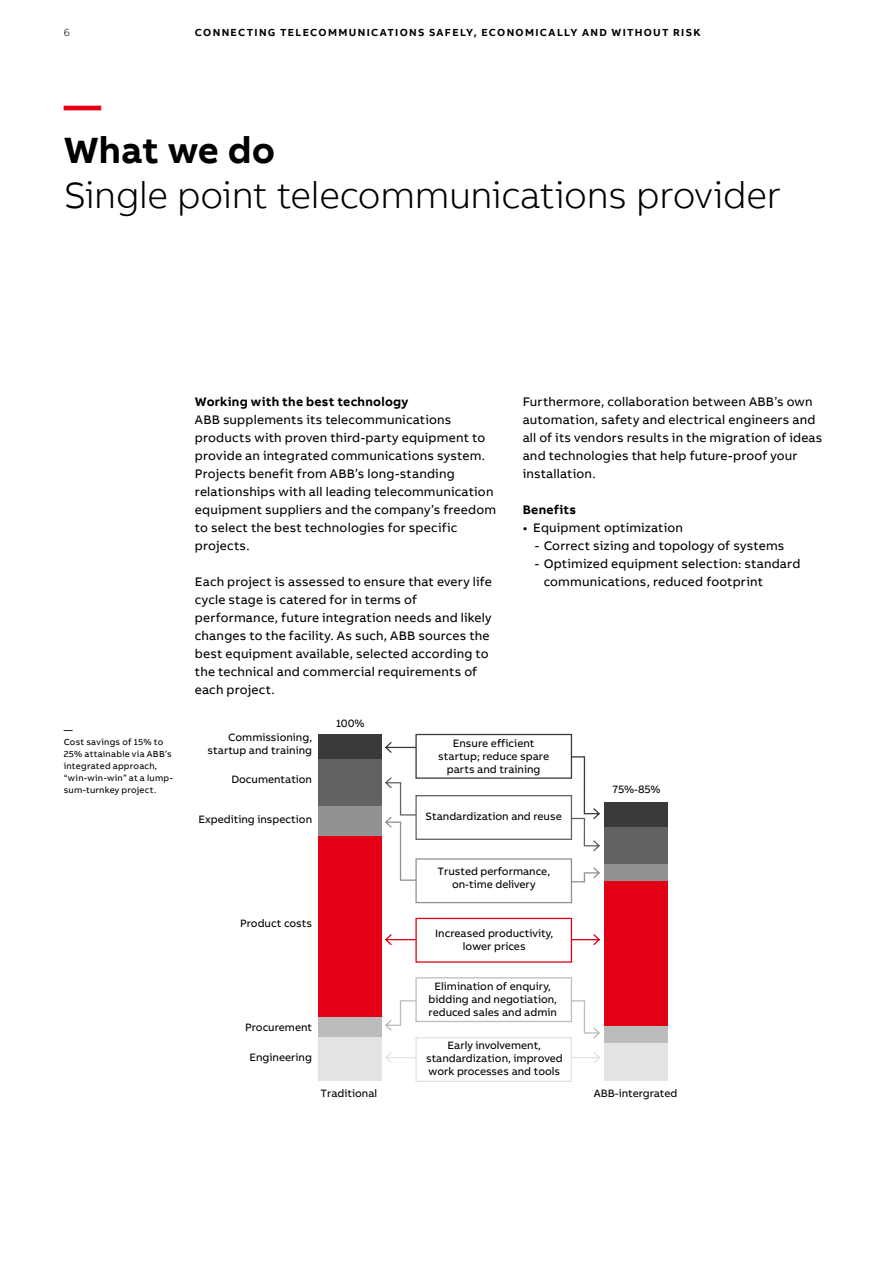
<style>
.page{position:relative;width:893px;height:1263px;background:#fff}
.page>*{position:absolute;margin:0;border:0;box-sizing:border-box;transform-origin:0 0}
.t1{font:300 37.5px "AB Bvoice";letter-spacing:-.01em;color:#000}
.t2{font:700 37.5px "AB Bvoice";color:#000}
.t3{font:700 37.5px "AB Bvoice";color:#e30015}
.t4{font:12.75px/18px "AB Bvoice";letter-spacing:.015em;color:#000}
.t5{font:700 12.75px "AB Bvoice";letter-spacing:.02em;color:#000}
.t6{font:10.95px/12.9px "AB Bvoice";color:#000;text-align:center}
.t7{font:700 10.5px "AB Bvoice";letter-spacing:.125em;color:#000}
.t8{font:300 10.5px "AB Bvoice";color:#000}
.t9{font:9px/12px "AB Bvoice";letter-spacing:.025em;color:#000}
</style>
<div class="page">
<svg style="left:385px;top:742px;width:30px;height:11px"></svg>
<svg style="left:385px;top:1052px;width:30px;height:11px"></svg>
<svg style="left:572px;top:1052px;width:29px;height:11px"></svg>
<svg style="left:385px;top:934px;width:30px;height:11px"></svg>
<svg style="left:572px;top:934px;width:28px;height:11px"></svg>
<svg style="left:385px;top:1000px;width:215px;height:39px"></svg>
<svg style="left:572px;top:866px;width:28px;height:17px"></svg>
<svg style="left:572px;top:755px;width:28px;height:97px"></svg>
<svg style="left:385px;top:777px;width:30px;height:104px"></svg>
<div style="left:415px;top:734px;width:157px;height:45px;background:#fff;border:1px solid #3a3a39"></div>
<div style="left:415px;top:795px;width:157px;height:45px;background:#fff;border:1px solid #626261"></div>
<div style="left:415px;top:918px;width:157px;height:45px;background:#fff;border:1px solid #e30015"></div>
<div style="left:415px;top:977px;width:157px;height:45px;background:#fff;border:1px solid #bbbcbc"></div>
<div style="left:415px;top:1037px;width:157px;height:45px;background:#fff;border:1px solid #e3e3e3"></div>
<div style="left:415px;top:858px;width:157px;height:45px;background:#fff;border:1px solid #919291"></div>
<div style="left:318px;top:1037px;width:64px;height:44px;background:#e3e3e3"></div>
<div style="left:604px;top:1042px;width:64px;height:39px;background:#e3e3e3"></div>
<div style="left:604px;top:1025px;width:64px;height:17px;background:#bbbcbc"></div>
<div style="left:604px;top:881px;width:64px;height:144px;background:#e30015"></div>
<div style="left:604px;top:864px;width:64px;height:17px;background:#919291"></div>
<div style="left:604px;top:827px;width:64px;height:37px;background:#626261"></div>
<div style="left:604px;top:803px;width:64px;height:24px;background:#3a3a39"></div>
<div style="left:318px;top:1016px;width:64px;height:21px;background:#bbbcbc"></div>
<div style="left:318px;top:835px;width:64px;height:181px;background:#e30015"></div>
<div style="left:318px;top:806px;width:64px;height:29px;background:#919291"></div>
<div style="left:318px;top:759px;width:64px;height:47px;background:#626261"></div>
<div style="left:318px;top:734px;width:64px;height:25px;background:#3a3a39"></div>
<p class="t8" style="left:64px;top:26px;width:8px">6</p>
<p class="t7" style="left:195px;top:25px;width:507px">CONNECTING TELECOMMUNICATIONS SAFELY, ECONOMICALLY AND WITHOUT RISK</p>
<h1 class="t3" style="left:64px;top:81px;width:39px">—</h1>
<h1 class="t2" style="left:64px;top:126px;width:213px">What we do</h1>
<h1 class="t1" style="left:64px;top:173px;width:719px">Single point telecommunications provider</h1>
<p class="t9" style="left:64px;top:724px;width:111px">—<br>Cost savings of 15% to<br>25% attainable via ABB’s integrated approach, “win-win-win” at a lump&shy;sum-turnkey project.</p>
<p class="t5" style="left:195px;top:393px;width:215px">Working with the best technology</p>
<p class="t4" style="left:195px;top:411px;width:303px">ABB supplements its telecommunications products with proven third-party equipment to provide an integrated communications system.<br>Projects benefit from ABB’s long-standing relationships with all leading telecommunication equipment suppliers and the company’s freedom to select the best technologies for specific projects.</p>
<p class="t4" style="left:195px;top:573px;width:299px">Each project is assessed to ensure that every life cycle stage is catered for in terms of performance, future integration needs and likely changes to the facility. As such, ABB sources the best equipment available, selected according to the technical and commercial requirements of each project.</p>
<p class="t6" style="left:336px;top:717px;width:30px">100%</p>
<p class="t4" style="left:523px;top:393px;width:301px">Furthermore, collaboration between ABB’s own automation, safety and electrical engineers and all of its vendors results in the migration of ideas and technologies that help future-proof your installation.</p>
<p class="t5" style="left:523px;top:501px;width:55px">Benefits</p>
<p class="t4" style="left:523px;top:519px;width:162px">• Equipment optimization</p>
<p class="t4" style="left:535px;top:537px;width:251px">- Correct sizing and topology of systems</p>
<p class="t4" style="left:544px;top:555px;width:258px;text-indent:-9px">- Optimized equipment selection: standard communications, reduced footprint</p>
<p class="t6" style="left:208px;top:731px;width:106px;text-align:right">Commissioning, startup and training</p>
<p class="t6" style="left:231px;top:773px;width:82px">Documentation</p>
<p class="t6" style="left:199px;top:813px;width:115px">Expediting inspection</p>
<p class="t6" style="left:438px;top:737px;width:112px">Ensure efficient startup; reduce spare parts and training</p>
<p class="t6" style="left:426px;top:810px;width:138px">Standardization and reuse</p>
<p class="t6" style="left:612px;top:783px;width:50px">75%-85%</p>
<p class="t6" style="left:240px;top:917px;width:73px">Product costs</p>
<p class="t6" style="left:245px;top:1020px;width:68px">Procurement</p>
<p class="t6" style="left:249px;top:1051px;width:64px">Engineering</p>
<p class="t6" style="left:438px;top:865px;width:114px">Trusted performance, on-time delivery</p>
<p class="t6" style="left:435px;top:927px;width:120px">Increased productivity, lower prices</p>
<p class="t6" style="left:429px;top:980px;width:130px">Elimination of enquiry, bidding and negotiation, reduced sales and admin</p>
<p class="t6" style="left:426px;top:1039px;width:138px">Early involvement, standardization, improved work processes and tools</p>
<p class="t6" style="left:321px;top:1087px;width:58px">Traditional</p>
<p class="t6" style="left:594px;top:1087px;width:85px">ABB-intergrated</p>
</div>
